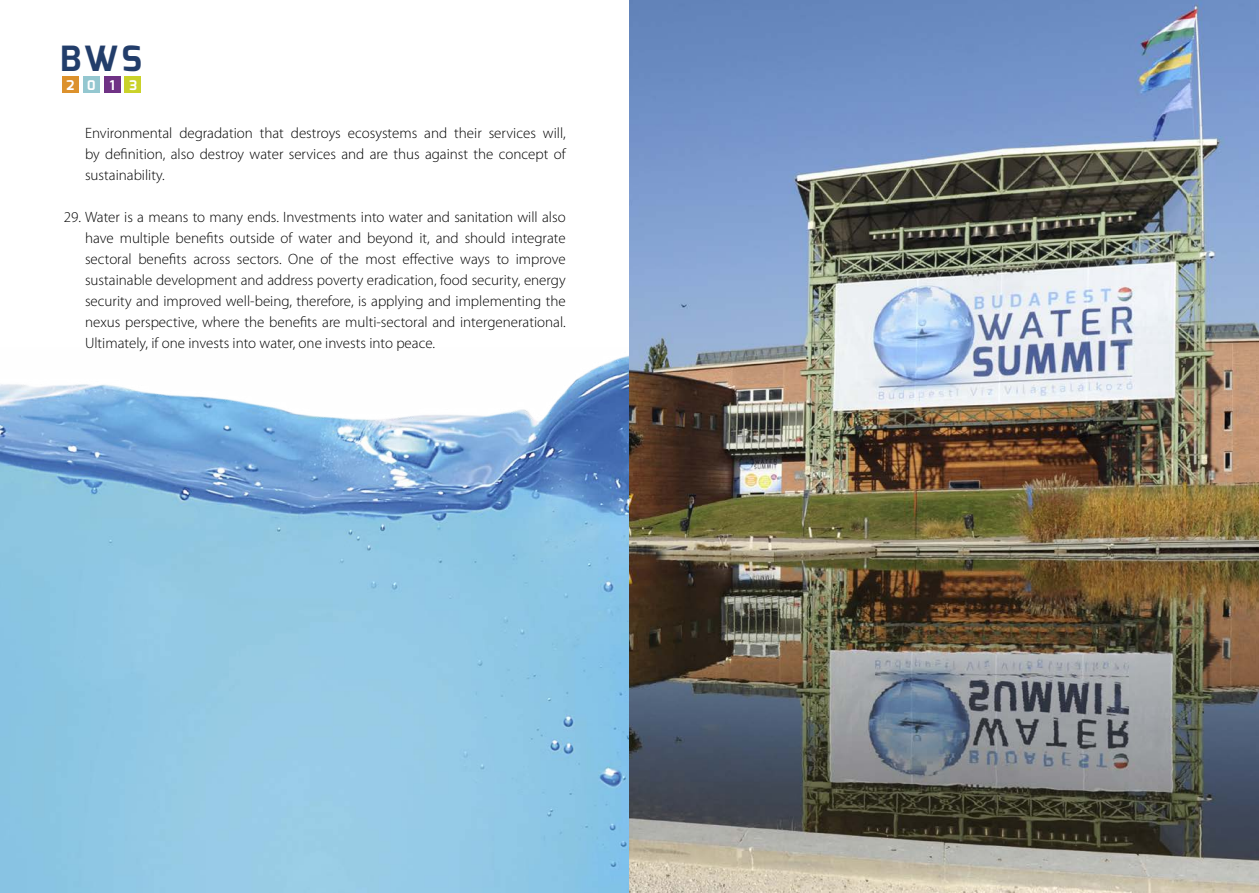
<style>
.page{position:relative;width:1259px;height:893px;background:#fff}
.page>*{position:absolute;margin:0;border:0;box-sizing:border-box;transform-origin:0 0}
.t1{font:700 34.65px "Exo";color:#223d6a}
.t2{font:300 15px/21px "Myriad Pro";color:#000;text-align:justify}
.t3{font:700 13.35px "Exo";color:#fff}
</style>
<div class="page">
<div style="left:62px;top:76px;width:17px;height:17px;background:#dc912c"></div>
<div style="left:83px;top:76px;width:17px;height:17px;background:#94c7d0"></div>
<div style="left:104px;top:76px;width:17px;height:17px;background:#703285"></div>
<div style="left:125px;top:76px;width:16px;height:17px;background:#cad229"></div>
<img style="left:0;top:355px;width:629px;height:538px">
<img style="left:629px;top:0;width:630px;height:893px">
<h1 class="t1" style="left:60px;top:37px;width:83px">BWS</h1>
<p class="t3" style="left:67px;top:76px;width:72px">2013</p>
<p class="t2" style="left:85px;top:123px;width:482px">Environmental degradation that destroys ecosystems and their services will, by definition, also destroy water services and are thus against the concept of sustainability.</p>
<p class="t2" style="left:85px;top:207px;width:482px;text-indent:-21px">29. Water is a means to many ends. Investments into water and sanitation will also have multiple benefits outside of water and beyond it, and should integrate sectoral benefits across sectors. One of the most effective ways to improve sustainable development and address poverty eradication, food security, energy security and improved well-being, therefore, is applying and implementing the nexus perspective, where the benefits are multi-sectoral and intergenerational.<br>Ultimately, if one invests into water, one invests into peace.</p>
</div>
